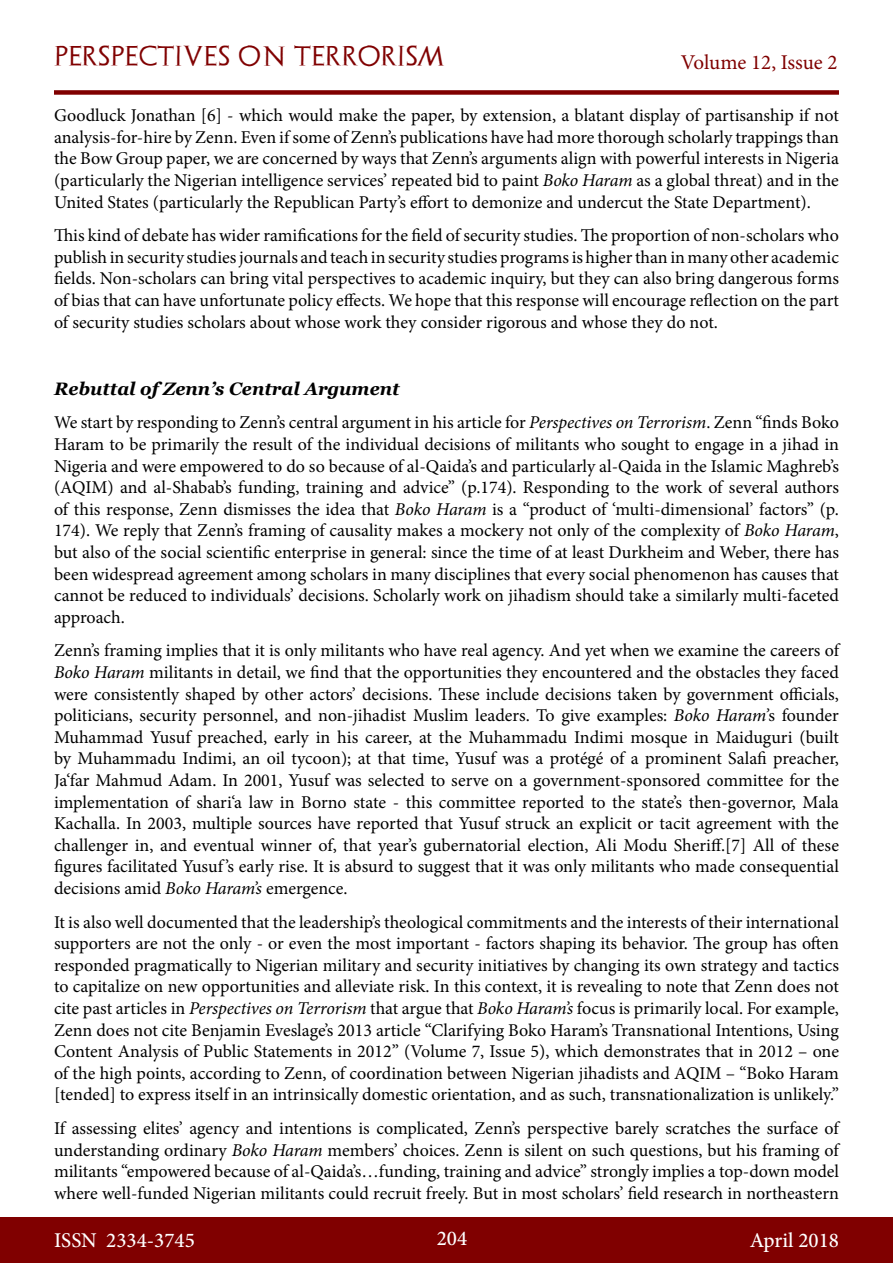
<style>
.page{position:relative;width:893px;height:1263px;background:#fff}
.page>*{position:absolute;margin:0;border:0;box-sizing:border-box;transform-origin:0 0}
.t1{font:500 21px "Minion Pro";color:#fff}
.t2{font:21px "Archeologicaps";letter-spacing:.045em;color:#800000}
.t3{font:21px "Minion Pro";letter-spacing:-.005em;color:#800000}
.t4{font:18px/21.6px "Minion Pro";color:#000;text-align:justify}
.t5{font:italic 700 18px "Georgia";color:#000}
.s1{font-style:italic}
</style>
<div class="page">
<div style="left:0;top:1217px;width:893px;height:46px;background:#800000"></div>
<div style="left:54px;top:90px;width:785px;height:5px;background:#800000"></div>
<p class="t2" style="left:54px;top:43px;width:392px">PERSPECTIVES ON TERRORISM</p>
<p class="t3" style="left:681px;top:48px;width:158px">Volume 12, Issue 2</p>
<p class="t4" style="left:54px;top:105px;width:786px">Goodluck Jonathan [6] - which would make the paper, by extension, a blatant display of partisanship if not analysis-for-hire by Zenn. Even if some of Zenn’s publications have had more thorough scholarly trappings than the Bow Group paper, we are concerned by ways that Zenn’s arguments align with powerful interests in Nigeria (particularly the Nigerian intelligence services’ repeated bid to paint <span class="s1">Boko Haram</span> as a global threat) and in the United States (particularly the Republican Party’s effort to demonize and undercut the State Department).</p>
<p class="t4" style="left:54px;top:225px;width:786px">This kind of debate has wider ramifications for the field of security studies. The proportion of non-scholars who publish in security studies journals and teach in security studies programs is higher than in many other academic fields. Non-scholars can bring vital perspectives to academic inquiry, but they can also bring dangerous forms of bias that can have unfortunate policy effects. We hope that this response will encourage reflection on the part of security studies scholars about whose work they consider rigorous and whose they do not.</p>
<p class="t5" style="left:54px;top:377px;width:347px">Rebuttal of Zenn’s Central Argument</p>
<p class="t4" style="left:54px;top:412px;width:787px">We start by responding to Zenn’s central argument in his article for <span class="s1">Perspectives on Terrorism</span>. Zenn “finds Boko Haram to be primarily the result of the individual decisions of militants who sought to engage in a jihad in Nigeria and were empowered to do so because of al-Qaida’s and particularly al-Qaida in the Islamic Maghreb’s (AQIM) and al-Shabab’s funding, training and advice” (p.174). Responding to the work of several authors of this response, Zenn dismisses the idea that <span class="s1">Boko Haram</span> is a “product of ‘multi-dimensional’ factors” (p.<br>174). We reply that Zenn’s framing of causality makes a mockery not only of the complexity of <span class="s1">Boko Haram</span>, but also of the social scientific enterprise in general: since the time of at least Durkheim and Weber, there has been widespread agreement among scholars in many disciplines that every social phenomenon has causes that cannot be reduced to individuals’ decisions. Scholarly work on jihadism should take a similarly multi-faceted approach.</p>
<p class="t4" style="left:54px;top:640px;width:787px">Zenn’s framing implies that it is only militants who have real agency. And yet when we examine the careers of <span class="s1">Boko Haram</span> militants in detail, we find that the opportunities they encountered and the obstacles they faced were consistently shaped by other actors’ decisions. These include decisions taken by government officials, politicians, security personnel, and non-jihadist Muslim leaders. To give examples: <span class="s1">Boko Haram’</span>s founder Muhammad Yusuf preached, early in his career, at the Muhammadu Indimi mosque in Maiduguri (built by Muhammadu Indimi, an oil tycoon); at that time, Yusuf was a protégé of a prominent Salafi preacher, Ja‘far Mahmud Adam. In 2001, Yusuf was selected to serve on a government-sponsored committee for the implementation of shari‘a law in Borno state - this committee reported to the state’s then-governor, Mala Kachalla. In 2003, multiple sources have reported that Yusuf struck an explicit or tacit agreement with the challenger in, and eventual winner of, that year’s gubernatorial election, Ali Modu Sheriff.[7] All of these figures facilitated Yusuf ’s early rise. It is absurd to suggest that it was only militants who made consequential decisions amid <span class="s1">Boko Haram’s</span> emergence.</p>
<p class="t4" style="left:54px;top:911px;width:786px">It is also well documented that the leadership’s theological commitments and the interests of their international supporters are not the only - or even the most important - factors shaping its behavior. The group has often responded pragmatically to Nigerian military and security initiatives by changing its own strategy and tactics to capitalize on new opportunities and alleviate risk. In this context, it is revealing to note that Zenn does not cite past articles in <span class="s1">Perspectives on Terrorism</span> that argue that <span class="s1">Boko Haram’s</span> focus is primarily local. For example, Zenn does not cite Benjamin Eveslage’s 2013 article “Clarifying Boko Haram’s Transnational Intentions, Using Content Analysis of Public Statements in 2012” (Volume 7, Issue 5), which demonstrates that in 2012 – one of the high points, according to Zenn, of coordination between Nigerian jihadists and AQIM – “Boko Haram [tended] to express itself in an intrinsically domestic orientation, and as such, transnationalization is unlikely.”</p>
<p class="t4" style="left:54px;top:1117px;width:786px">If assessing elites’ agency and intentions is complicated, Zenn’s perspective barely scratches the surface of understanding ordinary <span class="s1">Boko Haram</span> members’ choices. Zenn is silent on such questions, but his framing of militants “empowered because of al-Qaida’s…funding, training and advice” strongly implies a top-down model where well-funded Nigerian militants could recruit freely. But in most scholars’ field research in northeastern</p>
<p class="t1" style="left:54px;top:1226px;width:142px">ISSN 2334-3745</p>
<p class="t1" style="left:437px;top:1224px;width:32px">204</p>
<p class="t1" style="left:750px;top:1226px;width:91px">April 2018</p>
</div>
